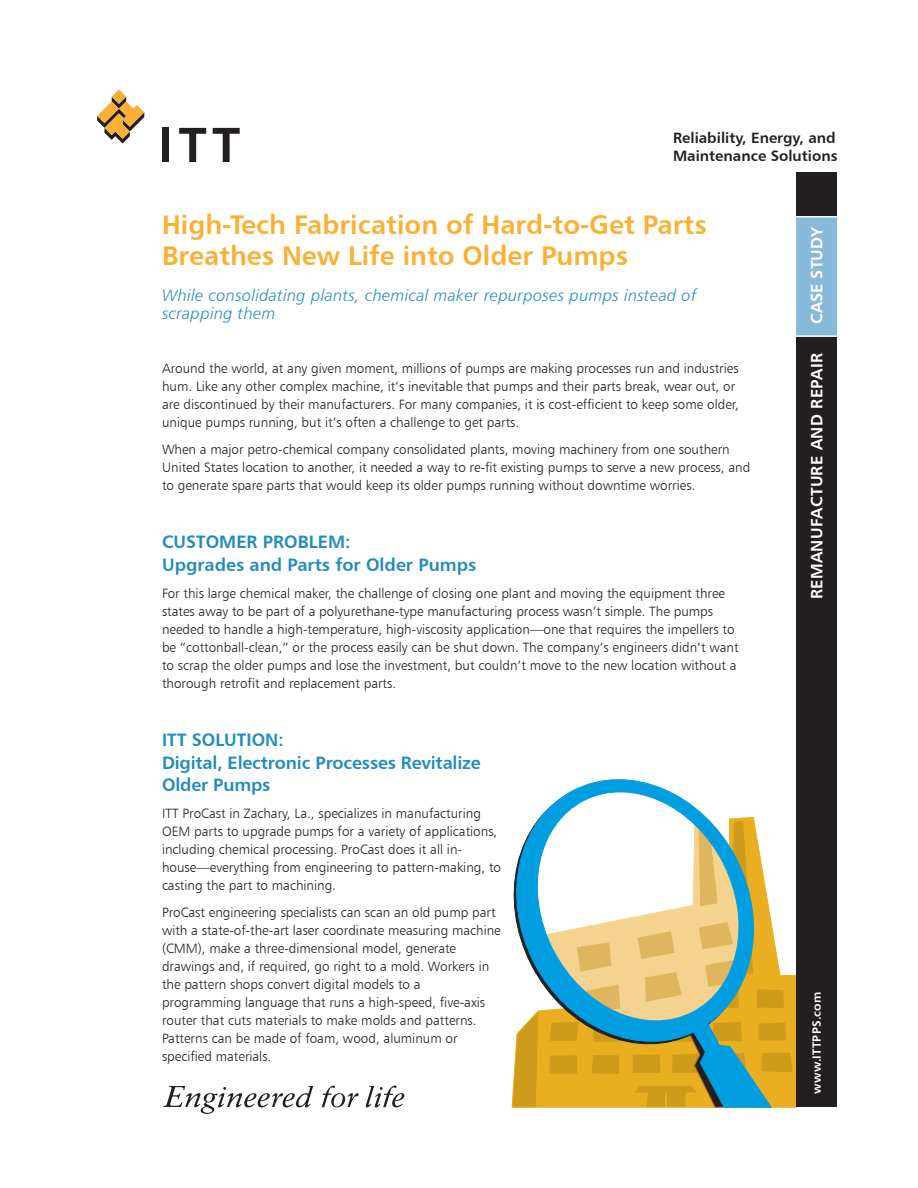
<style>
.page{position:relative;width:918px;height:1188px;background:#fff}
.page>*{position:absolute;margin:0;border:0;box-sizing:border-box;transform-origin:0 0}
.Main_Header{font:27px/31.5px "Humanist 777 BT Bold B";color:#fbb033}
.Subheads{font:18px/22.5px "Humanist 777 BT Bold B";letter-spacing:-.01em;color:#218cbd}
.Subhead_All_Caps{font:18px "Humanist 777 BT Bold B";color:#218cbd}
.Main_Header_Payoff_I{font:16.5px/18px "Humanist 777 BT Light Italic B";letter-spacing:.02em;color:#218cbd}
.Case_Study_Name{font:16.5px "Humanist 777 BT Bold B";letter-spacing:.02em;color:#fff}
.Case_Study{font:16.5px "Humanist 777 BT Bold B";color:#fff}
.Reliability__Energy{font:15px/18px "Humanist 777 BT Bold B";color:#231f20}
.Body_Copy{font:13.5px/18px "Humanist 777 BT Light B";color:#231f20}
.WWW_copy{font:12px "Humanist 777 BT Bold B";letter-spacing:.02em;color:#fff}
</style>
<div class="page">
<svg style="left:540px;top:779px;width:214px;height:38px"></svg>
<svg style="left:512px;top:817px;width:284px;height:290px"></svg>
<svg style="left:322px;top:1086px;width:37px;height:22px"></svg>
<svg style="left:163px;top:1086px;width:150px;height:28px"></svg>
<svg style="left:366px;top:1086px;width:38px;height:21px"></svg>
<div style="left:797px;top:172px;width:40px;height:935px;background:#231f20"></div>
<div style="left:797px;top:216px;width:40px;height:119px;background:#87b9da"></div>
<hr style="left:795px;top:216px;width:44px;height:2px;background:#fff">
<hr style="left:795px;top:335px;width:45px;height:2px;background:#fff">
<svg style="left:97px;top:89px;width:47px;height:55px"></svg>
<div style="left:162px;top:128px;width:7px;height:34px;background:#231f20"></div>
<svg style="left:179px;top:128px;width:27px;height:34px"></svg>
<svg style="left:213px;top:128px;width:27px;height:34px"></svg>
<p class="Reliability__Energy" style="left:673px;top:129px;width:166px">Reliability, Energy, and<br>Maintenance Solutions</p>
<p class="Main_Header" style="left:162px;top:208px;width:546px">High-Tech Fabrication of Hard-to-Get Parts<br>Breathes New Life into Older Pumps</p>
<p class="Main_Header_Payoff_I" style="left:162px;top:286px;width:536px">While consolidating plants, chemical maker repurposes pumps instead of scrapping them</p>
<p class="Body_Copy" style="left:162px;top:359px;width:578px">Around the world, at any given moment, millions of pumps are making processes run and industries hum. Like any other complex machine, it’s inevitable that pumps and their parts break, wear out, or are discontinued by their manufacturers. For many companies, it is cost-efficient to keep some older, unique pumps running, but it’s often a challenge to get parts.</p>
<p class="Body_Copy" style="left:162px;top:440px;width:590px">When a major petro-chemical company consolidated plants, moving machinery from one southern<br>United States location to another, it needed a way to re-fit existing pumps to serve a new process, and to generate spare parts that would keep its older pumps running without downtime worries.</p>
<p class="Subhead_All_Caps" style="left:162px;top:531px;width:135px">Customer Probl</p>
<p class="Subhead_All_Caps" style="left:318px;top:531px;width:34px">em:</p>
<p class="Subheads" style="left:162px;top:553px;width:316px">Upgrades and Parts for Older Pumps</p>
<p class="Body_Copy" style="left:162px;top:584px;width:578px">For this large chemical maker, the challenge of closing one plant and moving the equipment three states away to be part of a polyurethane-type manufacturing process wasn’t simple. The pumps needed to handle a high-temperature, high-viscosity application—one that requires the impellers to be “cottonball-clean,” or the process easily can be shut down. The company’s engineers didn’t want to scrap the older pumps and lose the investment, but couldn’t move to the new location without a thorough retrofit and replacement parts.</p>
<p class="Subhead_All_Caps" style="left:162px;top:729px;width:86px">ITT Solution</p>
<p class="Subhead_All_Caps" style="left:278px;top:729px;width:7px">:</p>
<p class="Subheads" style="left:162px;top:751px;width:320px">Digital, Electronic Processes Revitalize<br>Older Pumps</p>
<p class="Body_Copy" style="left:162px;top:805px;width:341px">ITT ProCast in Zachary, La., specializes in manufacturing OEM parts to upgrade pumps for a variety of applications, including chemical processing. ProCast does it all in&shy;house—everything from engineering to pattern-making, to casting the part to machining.</p>
<p class="Body_Copy" style="left:162px;top:904px;width:340px">ProCast engineering specialists can scan an old pump part with a state-of-the-art laser coordinate measuring machine (CMM), make a three-dimensional model, generate drawings and, if required, go right to a mold. Workers in the pattern shops convert digital models to a programming language that runs a high-speed, five-axis router that cuts materials to make molds and patterns.<br>Patterns can be made of foam, wood, aluminum or specified materials.</p>
<p class="Case_Study" style="left:806px;top:324px;width:99px;rotate:-90deg">case study</p>
<p class="Case_Study_Name" style="left:806px;top:599px;width:248px;rotate:-90deg">Remanufacture and Repair</p>
<p class="WWW_copy" style="left:809px;top:1094px;width:103px;rotate:-90deg">www.ittPPS.com</p>
</div>
